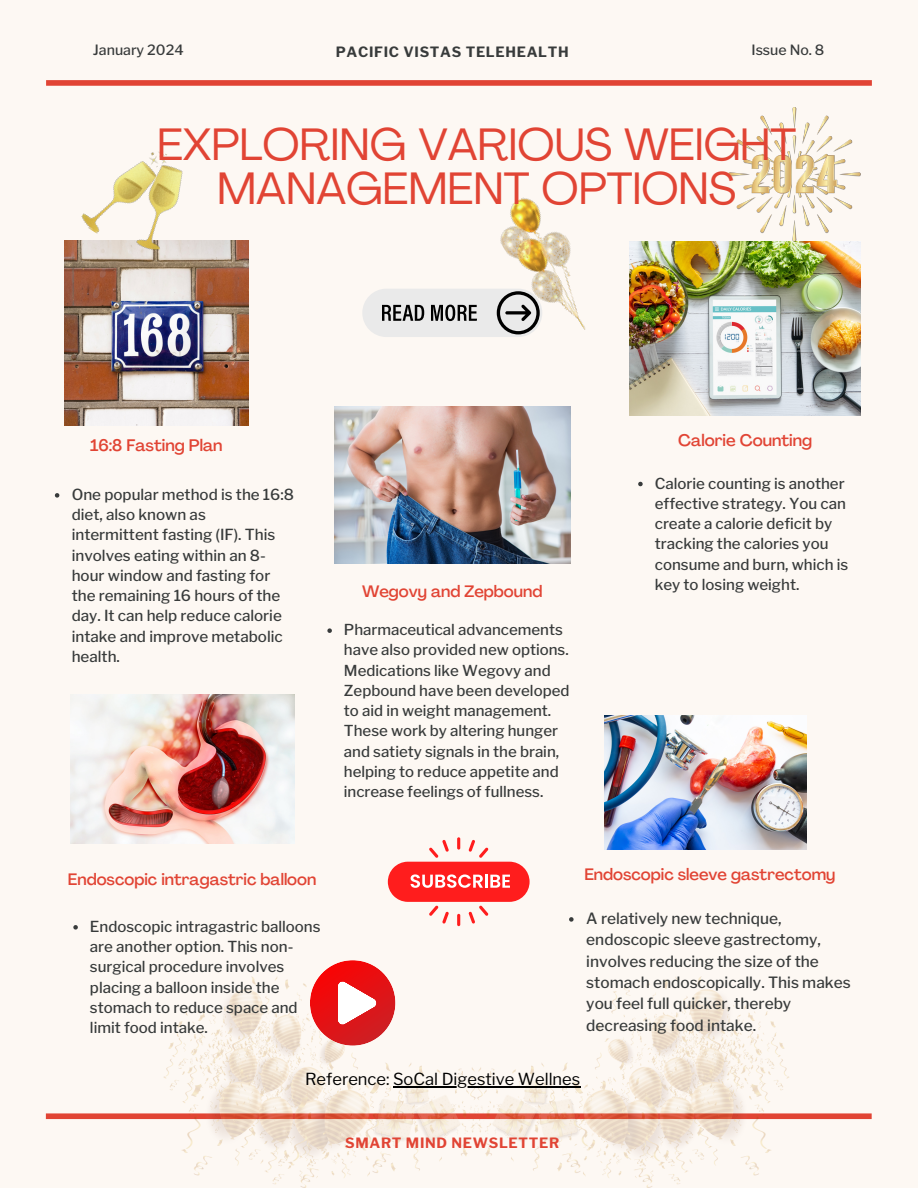
<style>
.page{position:relative;width:918px;height:1188px;background:#fdf8f3}
.page>*{position:absolute;margin:0;border:0;box-sizing:border-box;transform-origin:0 0}
.t1{font:44.7px/43.8px "Agrandir";color:#e14434;text-align:center}
.t2{font:16.5px "Libre Franklin";color:#000}
.t3{font:500 16.5px "Agrandir";color:#e14434}
.t4{font:500 16.35px "Agrandir";color:#e14434}
.t5{font:500 15.45px/21.3px "Libre Franklin";color:#383b3b}
.t6{font:500 15.15px/20.2px "Libre Franklin";color:#383b3b}
.t7{font:500 15px/20.2px "Libre Franklin";color:#383b3b}
.t8{font:700 14.1px "Libre Franklin";letter-spacing:.05em;color:#383b3b}
.t9{font:500 14.1px "Libre Franklin";color:#383b3b}
.t10{font:700 14.1px "Libre Franklin";letter-spacing:.05em;color:#e14434}
</style>
<div class="page">
<div style="left:46px;top:80px;width:826px;height:6px;background:#e14434"></div>
<div style="left:46px;top:1113px;width:826px;height:6px;background:#e14434"></div>
<img style="left:64px;top:241px;width:185px;height:184px">
<img style="left:629px;top:241px;width:232px;height:175px">
<img style="left:334px;top:406px;width:236px;height:158px">
<img style="left:71px;top:694px;width:223px;height:150px">
<img style="left:605px;top:716px;width:201px;height:133px">
<img style="left:78px;top:151px;width:127px;height:115px">
<img style="left:500px;top:197px;width:86px;height:139px">
<img style="left:164px;top:977px;width:625px;height:210px">
<svg style="left:310px;top:960px;width:85px;height:86px"></svg>
<div style="left:362px;top:289px;width:180px;height:48px;background:#eaeaea;border-radius:24px"></div>
<svg style="left:497px;top:291px;width:43px;height:43px"></svg>
<svg style="left:382px;top:305px;width:42px;height:16px"></svg>
<svg style="left:431px;top:305px;width:46px;height:16px"></svg>
<svg style="left:388px;top:837px;width:142px;height:89px"></svg>
<img style="left:728px;top:108px;width:133px;height:134px">
<svg style="left:569px;top:917px;width:5px;height:5px"></svg>
<svg style="left:55px;top:493px;width:4px;height:5px"></svg>
<svg style="left:638px;top:482px;width:5px;height:4px"></svg>
<svg style="left:327px;top:628px;width:5px;height:5px"></svg>
<svg style="left:73px;top:925px;width:5px;height:5px"></svg>
<hr style="left:393px;top:1086px;width:187px;height:1px;background:#000">
<p class="t9" style="left:93px;top:42px;width:92px">January 2024</p>
<p class="t8" style="left:336px;top:43px;width:234px">PACIFIC VISTAS TELEHEALTH</p>
<p class="t9" style="left:751px;top:42px;width:74px">Issue No. 8</p>
<p class="t1" style="left:157px;top:127px;width:641px">EXPLORING VARIOUS WEIGHT<br>MANAGEMENT OPTIONS</p>
<p class="t3" style="left:90px;top:439px;width:134px">16:8 Fasting Plan</p>
<p class="t6" style="left:72px;top:484px;width:224px">One popular method is the 16:8 diet, also known as intermittent fasting (IF). This involves eating within an 8- hour window and fasting for the remaining 16 hours of the day. It can help reduce calorie intake and improve metabolic health.</p>
<p class="t3" style="left:678px;top:433px;width:135px">Calorie Counting</p>
<p class="t7" style="left:655px;top:473px;width:195px">Calorie counting is another effective strategy. You can create a calorie deficit by tracking the calories you consume and burn, which is</p>
<p class="t4" style="left:362px;top:585px;width:182px">Wegovy and Zepbound</p>
<p class="t7" style="left:655px;top:574px;width:146px">key to losing weight.</p>
<p class="t7" style="left:344px;top:620px;width:227px">Pharmaceutical advancements have also provided new options.<br>Medications like Wegovy and<br>Zepbound have been developed to aid in weight management.<br>These work by altering hunger and satiety signals in the brain, helping to reduce appetite and increase feelings of fullness.</p>
<p class="t4" style="left:68px;top:873px;width:250px">Endoscopic intragastric balloon</p>
<p class="t7" style="left:90px;top:916px;width:232px">Endoscopic intragastric balloons are another option. This non&shy;surgical procedure involves placing a balloon inside the stomach to reduce space and limit food intake.</p>
<p class="t4" style="left:584px;top:867px;width:253px">Endoscopic sleeve gastrectomy</p>
<p class="t5" style="left:586px;top:908px;width:266px">A relatively new technique, endoscopic sleeve gastrectomy, involves reducing the size of the stomach endoscopically. This makes you feel full quicker, thereby decreasing food intake.</p>
<p class="t2" style="left:305px;top:1069px;width:277px">Reference: SoCal Digestive Wellnes</p>
<p class="t10" style="left:345px;top:1135px;width:216px">SMART MIND NEWSLETTER</p>
</div>
